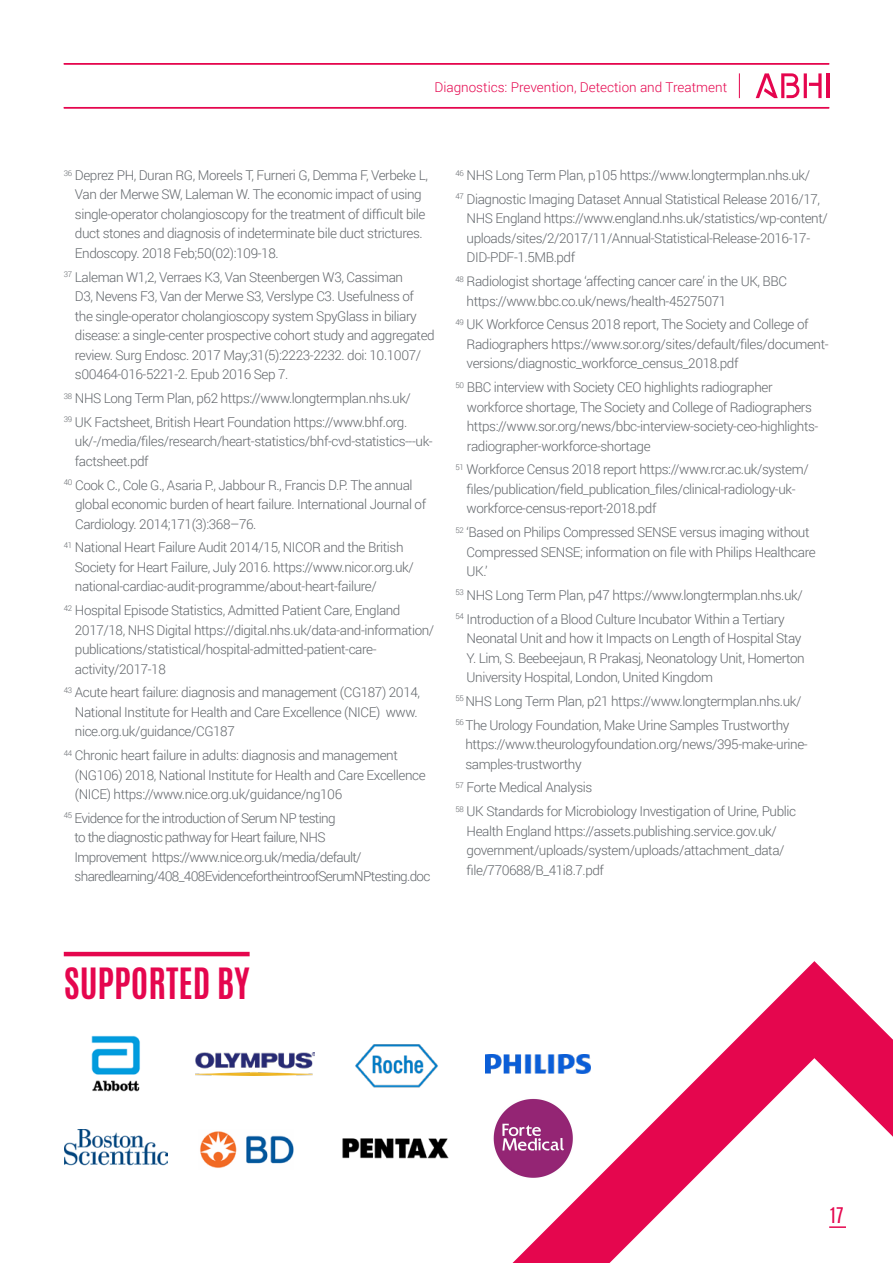
<style>
.page{position:relative;width:893px;height:1263px;background:#fff}
.page>*{position:absolute;margin:0;border:0;box-sizing:border-box;transform-origin:0 0}
.t1{font:700 36px "Antonio";color:#e5064e}
.t2{font:18px "Antonio";color:#e5064e}
.t3{font:300 13.5px/19.5px "Roboto";letter-spacing:-.03em;color:#62666b}
.t4{font:300 13.5px/19.5px "Roboto";letter-spacing:-.05em;color:#62666b}
.t5{font:300 13.5px "Roboto";color:#e5064e}
</style>
<div class="page">
<svg style="left:512px;top:961px;width:381px;height:302px"></svg>
<svg style="left:809px;top:73px;width:13px;height:25px"></svg>
<hr style="left:804px;top:73px;width:3px;height:25px;background:#e5054e">
<hr style="left:826px;top:73px;width:3px;height:25px;background:#e5054e">
<svg style="left:756px;top:73px;width:43px;height:25px"></svg>
<svg style="left:739px;top:73px;width:1px;height:25px"></svg>
<svg style="left:829px;top:1226px;width:17px;height:2px"></svg>
<hr style="left:64px;top:63px;width:765px;height:2px;background:#e5064e">
<hr style="left:64px;top:107px;width:765px;height:1px;background:#e5064e">
<hr style="left:64px;top:952px;width:186px;height:4px;background:#e5064e">
<img style="left:485px;top:1054px;width:105px;height:20px">
<img style="left:91px;top:1035px;width:49px;height:57px">
<img style="left:65px;top:1129px;width:103px;height:37px">
<img style="left:195px;top:1053px;width:120px;height:22px">
<img style="left:200px;top:1131px;width:94px;height:37px">
<img style="left:355px;top:1044px;width:83px;height:44px">
<img style="left:342px;top:1138px;width:107px;height:21px">
<img style="left:493px;top:1095px;width:83px;height:87px">
<p class="t5" style="left:435px;top:78px;width:294px">Diagnostics: Prevention, Detection and Treatment</p>
<p class="t3" style="left:75px;top:165px;width:355px;text-indent:-11px"><sup>36</sup> Deprez PH, Duran RG, Moreels T, Furneri G, Demma F, Verbeke L, Van der Merwe SW, Laleman W. The economic impact of using single-operator cholangioscopy for the treatment of difficult bile duct stones and diagnosis of indeterminate bile duct strictures.<br>Endoscopy. 2018 Feb;50(02):109-18.</p>
<p class="t3" style="left:75px;top:267px;width:361px;text-indent:-11px"><sup>37</sup> Laleman W1,2, Verraes K3, Van Steenbergen W3, Cassiman<br>D3, Nevens F3, Van der Merwe S3, Verslype C3. Usefulness of the single-operator cholangioscopy system SpyGlass in biliary disease: a single-center prospective cohort study and aggregated review. Surg Endosc. 2017 May;31(5):2223-2232. doi: 10.1007/ s00464-016-5221-2. Epub 2016 Sep 7.</p>
<p class="t3" style="left:64px;top:386px;width:349px;line-height:23.7px"><sup>38</sup> NHS Long Term Plan, p62 https://www.longtermplan.nhs.uk/<br><sup>39</sup> UK Factsheet, British Heart Foundation https://www.bhf.org.</p>
<p class="t3" style="left:75px;top:431px;width:359px">uk/-/media/files/research/heart-statistics/bhf-cvd-statistics---uk&shy;factsheet.pdf</p>
<p class="t3" style="left:75px;top:474px;width:353px;text-indent:-11px"><sup>40</sup> Cook C., Cole G., Asaria P., Jabbour R., Francis D.P. The annual global economic burden of heart failure. International Journal of<br>Cardiology. 2014;171(3):368–76.</p>
<p class="t3" style="left:75px;top:537px;width:340px;text-indent:-11px"><sup>41</sup> National Heart Failure Audit 2014/15, NICOR and the British<br>Society for Heart Failure, July 2016. https://www.nicor.org.uk/ national-cardiac-audit-programme/about-heart-failure/</p>
<p class="t3" style="left:75px;top:600px;width:361px;text-indent:-11px"><sup>42</sup> Hospital Episode Statistics, Admitted Patient Care, England 2017/18, NHS Digital https://digital.nhs.uk/data-and-information/ publications/statistical/hospital-admitted-patient-care&shy;activity/2017-18</p>
<p class="t3" style="left:75px;top:682px;width:347px;text-indent:-11px"><sup>43</sup> Acute heart failure: diagnosis and management (CG187) 2014,<br>National Institute for Health and Care Excellence (NICE) www. nice.org.uk/guidance/CG187</p>
<p class="t3" style="left:75px;top:745px;width:352px;text-indent:-11px"><sup>44</sup> Chronic heart failure in adults: diagnosis and management (NG106) 2018, National Institute for Health and Care Excellence (NICE) https://www.nice.org.uk/guidance/ng106</p>
<p class="t4" style="left:75px;top:808px;width:357px;text-indent:-11px"><sup>45</sup> Evidence for the introduction of Serum NP testing<br>to the diagnostic pathway for Heart failure, NHS<br>Improvement https://www.nice.org.uk/media/default/ sharedlearning/408_408EvidencefortheintroofSerumNPtesting.doc</p>
<p class="t3" style="left:455px;top:163px;width:366px;line-height:23.7px"><sup>46</sup> NHS Long Term Plan, p105 https://www.longtermplan.nhs.uk/<br><sup>47</sup> Diagnostic Imaging Dataset Annual Statistical Release 2016/17,</p>
<p class="t3" style="left:467px;top:208px;width:363px">NHS England https://www.england.nhs.uk/statistics/wp-content/ uploads/sites/2/2017/11/Annual-Statistical-Release-2016-17-<br>DID-PDF-1.5MB.pdf</p>
<p class="t3" style="left:467px;top:271px;width:322px;text-indent:-11px"><sup>48</sup> Radiologist shortage ‘affecting cancer care’ in the UK, BBC https://www.bbc.co.uk/news/health-45275071</p>
<p class="t3" style="left:467px;top:314px;width:363px;text-indent:-11px"><sup>49</sup> UK Workforce Census 2018 report, The Society and College of<br>Radiographers https://www.sor.org/sites/default/files/document&shy;versions/diagnostic_workforce_census_2018.pdf</p>
<p class="t3" style="left:467px;top:377px;width:353px;text-indent:-11px"><sup>50</sup> BBC interview with Society CEO highlights radiographer workforce shortage, The Society and College of Radiographers https://www.sor.org/news/bbc-interview-society-ceo-highlights&shy;radiographer-workforce-shortage</p>
<p class="t3" style="left:467px;top:459px;width:344px;text-indent:-11px"><sup>51</sup> Workforce Census 2018 report https://www.rcr.ac.uk/system/ files/publication/field_publication_files/clinical-radiology-uk&shy;workforce-census-report-2018.pdf</p>
<p class="t3" style="left:467px;top:522px;width:351px;text-indent:-11px"><sup>52</sup> ‘Based on Philips Compressed SENSE versus imaging without<br>Compressed SENSE; information on file with Philips Healthcare<br>UK.’</p>
<p class="t3" style="left:455px;top:583px;width:349px;line-height:23.7px"><sup>53</sup> NHS Long Term Plan, p47 https://www.longtermplan.nhs.uk/<br><sup>54</sup> Introduction of a Blood Culture Incubator Within a Tertiary</p>
<p class="t3" style="left:467px;top:628px;width:340px">Neonatal Unit and how it Impacts on Length of Hospital Stay<br>Y. Lim, S. Beebeejaun, R Prakasj, Neonatology Unit, Homerton<br>University Hospital, London, United Kingdom</p>
<p class="t3" style="left:455px;top:689px;width:347px;line-height:23.7px"><sup>55</sup> NHS Long Term Plan, p21 https://www.longtermplan.nhs.uk/<br><sup>56</sup> The Urology Foundation, Make Urine Samples Trustworthy</p>
<p class="t3" style="left:465px;top:734px;width:344px">https://www.theurologyfoundation.org/news/395-make-urine&shy;samples-trustworthy</p>
<p class="t3" style="left:455px;top:775px;width:342px;line-height:23.7px"><sup>57</sup> Forte Medical Analysis<br><sup>58</sup> UK Standards for Microbiology Investigation of Urine, Public</p>
<p class="t3" style="left:467px;top:820px;width:319px">Health England https://assets.publishing.service.gov.uk/ government/uploads/system/uploads/attachment_data/ file/770688/B_41i8.7.pdf</p>
<h1 class="t1" style="left:64px;top:956px;width:187px">SUPPORTED BY</h1>
<h2 class="t2" style="left:830px;top:1201px;width:15px">17</h2>
</div>
